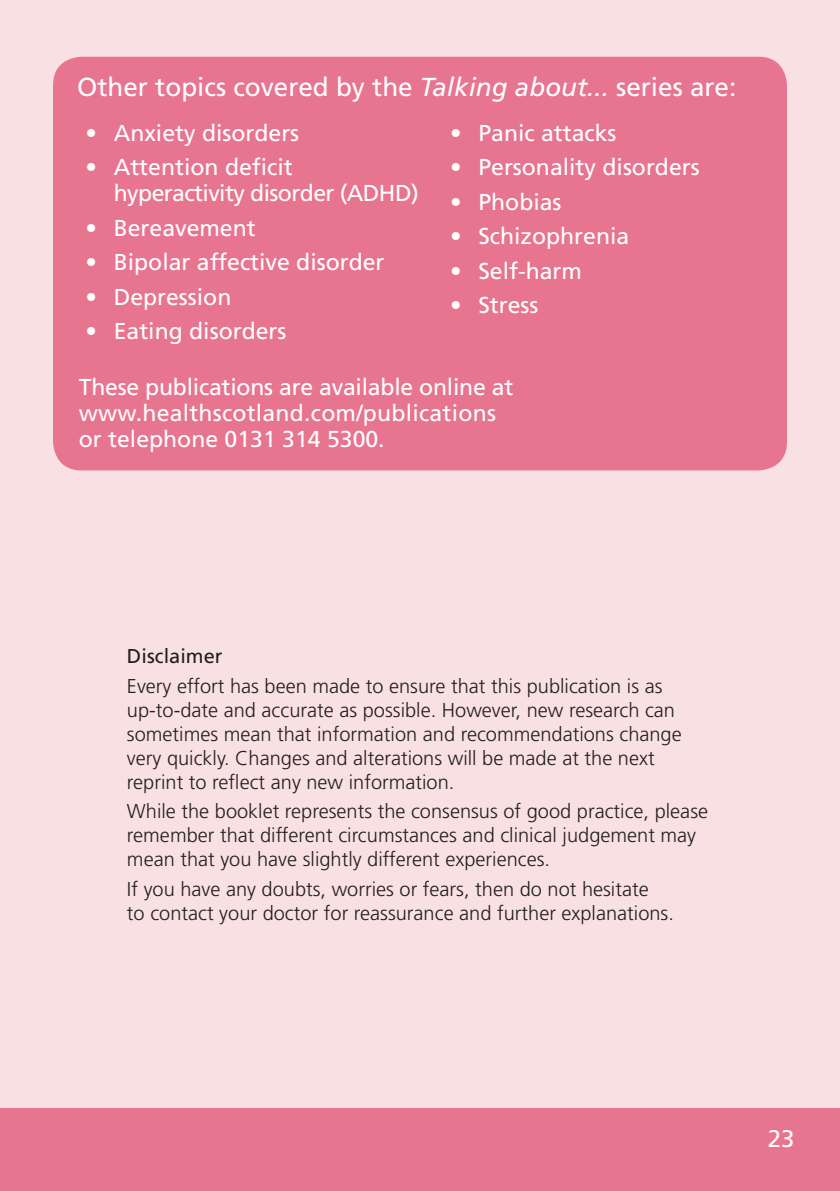
<style>
.page{position:relative;width:840px;height:1191px;background:#fff}
.page>*{position:absolute;margin:0;border:0;box-sizing:border-box;transform-origin:0 0}
.t1{font:26px "Frutiger LT Std";color:#fff}
.t2{font:24px "Frutiger LT Std";color:#fff}
.t3{font:23px/26px "Frutiger LT Std";color:#fff}
.t4{font:23px/26px "Frutiger LT Std";letter-spacing:-.025em;color:#fff}
.t5{font:300 20px/24px "Frutiger LT Std";color:#231f20}
.t6{font:20px "Frutiger LT Std";color:#231f20}
.s1{font-style:italic}
</style>
<div class="page">
<div style="left:0;top:1107px;width:839px;height:84px;background:#e7758f"></div>
<div style="left:0;top:0;width:839px;height:1107px;background:#f9e0e3"></div>
<div style="left:53px;top:57px;width:733px;height:413px;background:#e7758f;border-radius:28px"></div>
<p class="t1" style="left:77px;top:72px;width:660px">Other topics covered by the <span class="s1">Talking about...</span> series are:</p>
<p class="t3" style="left:85px;top:120px;width:215px">• Anxiety disorders</p>
<p class="t4" style="left:114px;top:154px;width:306px;text-indent:-28px">• Attention deficit hyperactivity disorder (ADHD)</p>
<p class="t3" style="left:85px;top:215px;width:172px">• Bereavement</p>
<p class="t3" style="left:85px;top:249px;width:300px">• Bipolar affective disorder</p>
<p class="t3" style="left:85px;top:284px;width:147px">• Depression</p>
<p class="t3" style="left:85px;top:318px;width:202px">• Eating disorders</p>
<p class="t3" style="left:450px;top:120px;width:168px">• Panic attacks</p>
<p class="t3" style="left:450px;top:154px;width:251px">• Personality disorders</p>
<p class="t3" style="left:450px;top:189px;width:113px">• Phobias</p>
<p class="t3" style="left:450px;top:223px;width:181px">• Schizophrenia</p>
<p class="t3" style="left:450px;top:258px;width:133px">• Self-harm</p>
<p class="t3" style="left:450px;top:292px;width:90px">• Stress</p>
<p class="t3" style="left:79px;top:374px;width:436px">These publications are available online at www.healthscotland.com/publications or telephone 0131 314 5300.</p>
<p class="t6" style="left:127px;top:644px;width:97px">Disclaimer</p>
<p class="t5" style="left:127px;top:674px;width:556px">Every effort has been made to ensure that this publication is as up-to-date and accurate as possible. However, new research can sometimes mean that information and recommendations change very quickly. Changes and alterations will be made at the next reprint to reflect any new information.</p>
<p class="t5" style="left:127px;top:799px;width:582px">While the booklet represents the consensus of good practice, please remember that different circumstances and clinical judgement may mean that you have slightly different experiences.</p>
<p class="t5" style="left:127px;top:877px;width:548px">If you have any doubts, worries or fears, then do not hesitate<br>to contact your doctor for reassurance and further explanations.</p>
<p class="t2" style="left:767px;top:1124px;width:28px">23</p>
</div>
